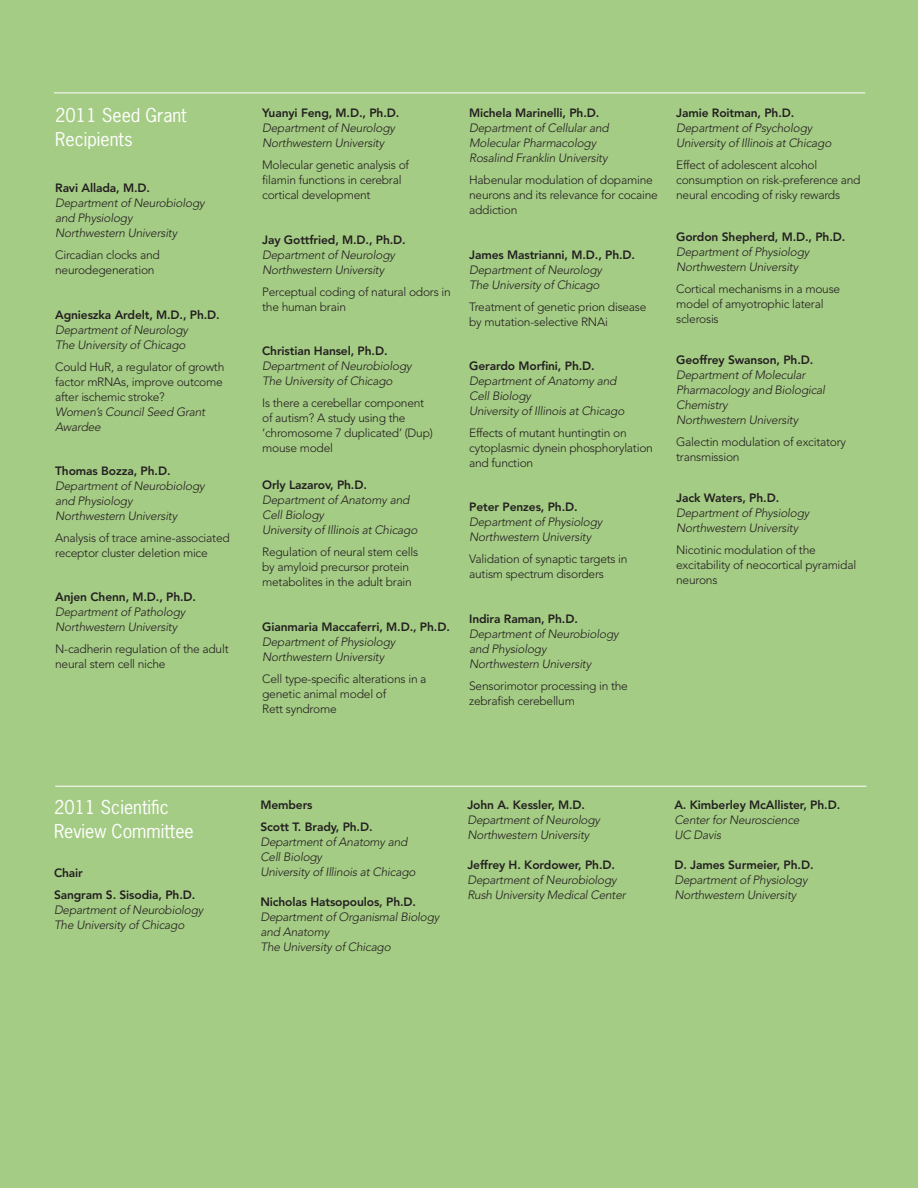
<style>
.page{position:relative;width:918px;height:1188px;background:#a5cc85}
.page>*{position:absolute;margin:0;border:0;box-sizing:border-box;transform-origin:0 0}
.t1{font:18px/24px "News Gothic Std";color:#fff}
.t2{font:italic 300 12px/15px "Avenir";letter-spacing:-.02em;color:#231f20}
.t3{font:300 12px/15px "Avenir";letter-spacing:-.02em;color:#231f20}
.t4{font:800 12px/22.2px "Avenir";letter-spacing:-.01em;color:#231f20}
</style>
<div class="page">
<hr style="left:54px;top:93px;width:811px;height:1px;background:#fff">
<hr style="left:55px;top:786px;width:811px;height:1px;background:#fff">
<h1 class="t1" style="left:55px;top:103px;width:133px">2011 Seed Grant<br>Recipients</h1>
<p class="t4" style="left:55px;top:177px;width:96px">Ravi Allada, M.D.</p>
<p class="t2" style="left:55px;top:195px;width:151px">Department of Neurobiology and Physiology<br>Northwestern University</p>
<p class="t3" style="left:55px;top:248px;width:106px">Circadian clocks and neurodegeneration</p>
<p class="t4" style="left:55px;top:303px;width:166px">Agnieszka Ardelt, M.D., Ph.D.</p>
<p class="t2" style="left:55px;top:322px;width:134px">Department of Neurology<br>The University of Chicago</p>
<p class="t3" style="left:55px;top:359px;width:171px">Could HuR, a regulator of growth factor mRNAs, improve outcome after ischemic stroke?</p>
<p class="t2" style="left:55px;top:404px;width:152px">Women’s Council Seed Grant<br>Awardee</p>
<p class="t4" style="left:55px;top:460px;width:117px">Thomas Bozza, Ph.D.</p>
<p class="t2" style="left:55px;top:478px;width:151px">Department of Neurobiology and Physiology<br>Northwestern University</p>
<p class="t3" style="left:55px;top:530px;width:176px">Analysis of trace amine-associated receptor cluster deletion mice</p>
<p class="t4" style="left:55px;top:586px;width:142px">Anjen Chenn, M.D., Ph.D.</p>
<p class="t2" style="left:55px;top:605px;width:132px">Department of Pathology<br>Northwestern University</p>
<p class="t3" style="left:55px;top:642px;width:175px">N-cadherin regulation of the adult neural stem cell niche</p>
<p class="t4" style="left:262px;top:102px;width:139px">Yuanyi Feng, M.D., Ph.D.</p>
<p class="t2" style="left:262px;top:120px;width:134px">Department of Neurology<br>Northwestern University</p>
<p class="t3" style="left:262px;top:158px;width:148px">Molecular genetic analysis of filamin functions in cerebral cortical development</p>
<p class="t4" style="left:262px;top:228px;width:145px">Jay Gottfried, M.D., Ph.D.</p>
<p class="t2" style="left:262px;top:247px;width:134px">Department of Neurology<br>Northwestern University</p>
<p class="t3" style="left:262px;top:284px;width:190px">Perceptual coding of natural odors in the human brain</p>
<p class="t4" style="left:262px;top:340px;width:127px">Christian Hansel, Ph.D.</p>
<p class="t2" style="left:262px;top:358px;width:151px">Department of Neurobiology<br>The University of Chicago</p>
<p class="t3" style="left:262px;top:395px;width:172px">Is there a cerebellar component of autism? A study using the ‘chromosome 7 duplicated’ (Dup) mouse model</p>
<p class="t4" style="left:262px;top:474px;width:106px">Orly Lazarov, Ph.D.</p>
<p class="t2" style="left:262px;top:492px;width:157px">Department of Anatomy and<br>Cell Biology<br>University of Illinois at Chicago</p>
<p class="t3" style="left:262px;top:545px;width:157px">Regulation of neural stem cells by amyloid precursor protein metabolites in the adult brain</p>
<p class="t4" style="left:262px;top:615px;width:189px">Gianmaria Maccaferri, M.D., Ph.D.</p>
<p class="t2" style="left:262px;top:634px;width:135px">Department of Physiology<br>Northwestern University</p>
<p class="t3" style="left:262px;top:671px;width:166px">Cell type-specific alterations in a genetic animal model of<br>Rett syndrome</p>
<p class="t4" style="left:469px;top:102px;width:132px">Michela Marinelli, Ph.D.</p>
<p class="t2" style="left:469px;top:120px;width:141px">Department of Cellular and<br>Molecular Pharmacology<br>Rosalind Franklin University</p>
<p class="t3" style="left:469px;top:173px;width:190px">Habenular modulation of dopamine neurons and its relevance for cocaine addiction</p>
<p class="t4" style="left:469px;top:243px;width:167px">James Mastrianni, M.D., Ph.D.</p>
<p class="t2" style="left:469px;top:262px;width:134px">Department of Neurology<br>The University of Chicago</p>
<p class="t3" style="left:469px;top:299px;width:179px">Treatment of genetic prion disease by mutation-selective RNAi</p>
<p class="t4" style="left:469px;top:355px;width:127px">Gerardo Morfini, Ph.D.</p>
<p class="t2" style="left:469px;top:373px;width:157px">Department of Anatomy and<br>Cell Biology<br>University of Illinois at Chicago</p>
<p class="t3" style="left:469px;top:425px;width:185px">Effects of mutant huntingtin on cytoplasmic dynein phosphorylation and function</p>
<p class="t4" style="left:469px;top:496px;width:110px">Peter Penzes, Ph.D.</p>
<p class="t2" style="left:469px;top:515px;width:135px">Department of Physiology<br>Northwestern University</p>
<p class="t3" style="left:469px;top:552px;width:160px">Validation of synaptic targets in autism spectrum disorders</p>
<p class="t4" style="left:469px;top:607px;width:110px">Indira Raman, Ph.D.</p>
<p class="t2" style="left:469px;top:626px;width:151px">Department of Neurobiology and Physiology<br>Northwestern University</p>
<p class="t3" style="left:469px;top:678px;width:160px">Sensorimotor processing in the zebrafish cerebellum</p>
<p class="t4" style="left:676px;top:102px;width:120px">Jamie Roitman, Ph.D.</p>
<p class="t2" style="left:676px;top:120px;width:157px">Department of Psychology<br>University of Illinois at Chicago</p>
<p class="t3" style="left:676px;top:158px;width:186px">Effect of adolescent alcohol consumption on risk-preference and neural encoding of risky rewards</p>
<p class="t4" style="left:676px;top:225px;width:171px">Gordon Shepherd, M.D., Ph.D.</p>
<p class="t2" style="left:676px;top:244px;width:135px">Department of Physiology<br>Northwestern University</p>
<p class="t3" style="left:676px;top:281px;width:166px">Cortical mechanisms in a mouse model of amyotrophic lateral sclerosis</p>
<p class="t4" style="left:676px;top:349px;width:139px">Geoffrey Swanson, Ph.D.</p>
<p class="t2" style="left:676px;top:367px;width:150px">Department of Molecular<br>Pharmacology and Biological<br>Chemistry<br>Northwestern University</p>
<p class="t3" style="left:676px;top:434px;width:171px">Galectin modulation of excitatory transmission</p>
<p class="t4" style="left:676px;top:487px;width:105px">Jack Waters, Ph.D.</p>
<p class="t2" style="left:676px;top:506px;width:135px">Department of Physiology<br>Northwestern University</p>
<p class="t3" style="left:676px;top:543px;width:182px">Nicotinic modulation of the excitability of neocortical pyramidal neurons</p>
<h1 class="t1" style="left:54px;top:795px;width:141px">2011 Scientific<br>Review Committee</h1>
<p class="t4" style="left:54px;top:861px;width:143px">Chair<br>Sangram S. Sisodia, Ph.D.</p>
<p class="t2" style="left:54px;top:902px;width:151px">Department of Neurobiology<br>The University of Chicago</p>
<p class="t4" style="left:260px;top:794px;width:114px">Members<br>Scott T. Brady, Ph.D.</p>
<p class="t2" style="left:260px;top:834px;width:157px">Department of Anatomy and<br>Cell Biology<br>University of Illinois at Chicago</p>
<p class="t4" style="left:260px;top:891px;width:157px">Nicholas Hatsopoulos, Ph.D.</p>
<p class="t2" style="left:260px;top:909px;width:181px">Department of Organismal Biology and Anatomy<br>The University of Chicago</p>
<p class="t4" style="left:467px;top:794px;width:119px">John A. Kessler, M.D.</p>
<p class="t2" style="left:467px;top:812px;width:134px">Department of Neurology<br>Northwestern University</p>
<p class="t4" style="left:467px;top:854px;width:149px">Jeffrey H. Kordower, Ph.D.</p>
<p class="t2" style="left:467px;top:872px;width:160px">Department of Neurobiology<br>Rush University Medical Center</p>
<p class="t4" style="left:674px;top:794px;width:167px">A. Kimberley McAllister, Ph.D.</p>
<p class="t2" style="left:674px;top:812px;width:127px">Center for Neuroscience<br>UC Davis</p>
<p class="t4" style="left:674px;top:854px;width:141px">D. James Surmeier, Ph.D.</p>
<p class="t2" style="left:674px;top:872px;width:135px">Department of Physiology<br>Northwestern University</p>
</div>
